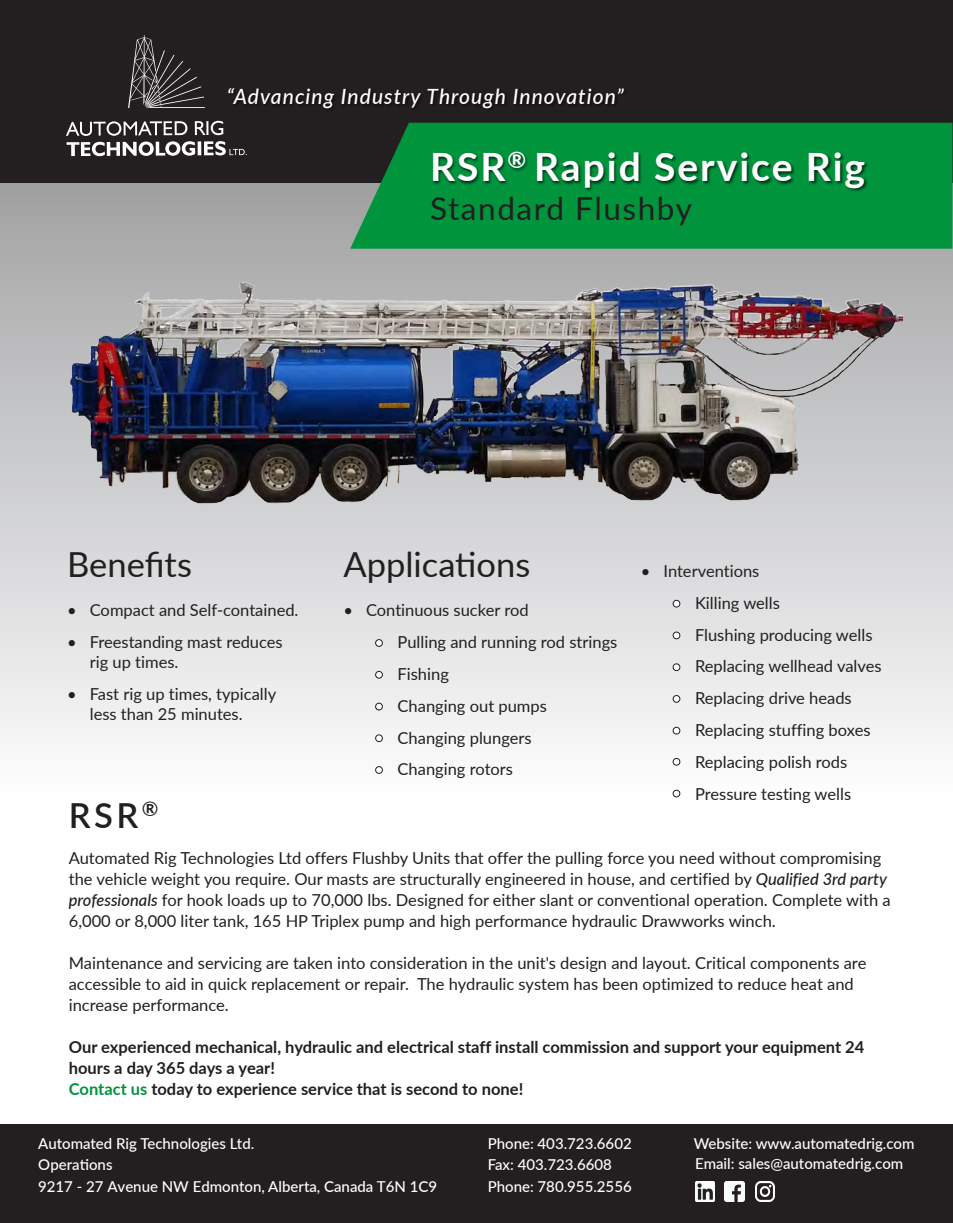
<style>
.page{position:relative;width:953px;height:1223px;background:#fff}
.page>*{position:absolute;margin:0;border:0;box-sizing:border-box;transform-origin:0 0}
.t1{font:700 39px "Lato";letter-spacing:.05em;color:#fff}
.t2{font:34.5px "Lato";color:#231f20}
.t3{font:600 34.5px "Lato";color:#231f20}
.t4{font:31.5px "Lato";letter-spacing:.05em;color:#231f20}
.t5{font:italic 500 21px "Lato";letter-spacing:.05em;color:#fff}
.t6{font:16.5px/31.8px "Lato";color:#231f20}
.t7{font:700 16.5px/21px "Lato";color:#231f20}
.t8{font:500 15px/21px "Lato";color:#fff}
.s1{font-weight:500;font-style:italic}
.s2{color:#00943d}
</style>
<div class="page">
<div style="left:0;top:1124px;width:952px;height:98px;background:#231f20"></div>
<img style="left:755px;top:1181px;width:19px;height:20px">
<img style="left:724px;top:1181px;width:20px;height:20px">
<img style="left:695px;top:1181px;width:19px;height:20px">
<div style="left:0;top:183px;width:952px;height:609px;background:linear-gradient(to bottom,#a2a2a3,#fcfcfd)"></div>
<div style="left:0;top:0;width:952px;height:183px;background:#231f20"></div>
<svg style="left:350px;top:123px;width:602px;height:126px;background:#098b3e"></svg>
<img style="left:45px;top:266px;width:857px;height:256px">
<img style="left:428px;top:132px;width:478px;height:91px">
<div style="left:375px;top:703px;width:7px;height:6px;background:#fff;border-radius:50%"></div>
<div style="left:375px;top:702px;width:7px;height:8px;border:1px solid #231f20;border-radius:50%"></div>
<div style="left:375px;top:671px;width:7px;height:7px;background:#fff;border-radius:50%"></div>
<div style="left:375px;top:670px;width:7px;height:8px;border:1px solid #231f20;border-radius:50%"></div>
<div style="left:375px;top:639px;width:7px;height:7px;background:#fff;border-radius:50%"></div>
<div style="left:375px;top:639px;width:7px;height:7px;border:1px solid #231f20;border-radius:50%"></div>
<div style="left:375px;top:766px;width:7px;height:7px;background:#fff;border-radius:50%"></div>
<div style="left:375px;top:766px;width:7px;height:7px;border:1px solid #231f20;border-radius:50%"></div>
<div style="left:375px;top:734px;width:7px;height:7px;background:#fff;border-radius:50%"></div>
<div style="left:375px;top:734px;width:7px;height:7px;border:1px solid #231f20;border-radius:50%"></div>
<div style="left:672px;top:663px;width:7px;height:7px;background:#fff;border-radius:50%"></div>
<div style="left:672px;top:663px;width:8px;height:7px;border:1px solid #231f20;border-radius:50%"></div>
<div style="left:672px;top:632px;width:7px;height:6px;background:#fff;border-radius:50%"></div>
<div style="left:672px;top:631px;width:8px;height:8px;border:1px solid #231f20;border-radius:50%"></div>
<svg style="left:672px;top:600px;width:7px;height:7px"></svg>
<div style="left:672px;top:599px;width:8px;height:8px;border:1px solid #231f20;border-radius:50%"></div>
<svg style="left:672px;top:727px;width:7px;height:6px"></svg>
<div style="left:672px;top:726px;width:8px;height:8px;border:1px solid #231f20;border-radius:50%"></div>
<div style="left:672px;top:695px;width:7px;height:7px;background:#fff;border-radius:50%"></div>
<div style="left:672px;top:695px;width:8px;height:7px;border:1px solid #231f20;border-radius:50%"></div>
<div style="left:672px;top:790px;width:7px;height:6px;background:#fff;border-radius:50%"></div>
<div style="left:672px;top:789px;width:8px;height:8px;border:1px solid #231f20;border-radius:50%"></div>
<svg style="left:672px;top:758px;width:7px;height:7px"></svg>
<div style="left:672px;top:757px;width:8px;height:8px;border:1px solid #231f20;border-radius:50%"></div>
<svg style="left:66px;top:121px;width:181px;height:35px"></svg>
<svg style="left:128px;top:35px;width:77px;height:73px"></svg>
<img style="left:224px;top:90px;width:441px;height:36px">
<p class="t5" style="left:227px;top:81px;width:398px">“Advancing Industry Through Innovation”</p>
<h1 class="t1" style="left:430px;top:138px;width:436px">RSR<sup>®</sup> Rapid Service Rig</h1>
<h3 class="t4" style="left:430px;top:186px;width:263px">Standard Flushby</h3>
<h2 class="t2" style="left:343px;top:539px;width:188px">Applications</h2>
<p class="t6" style="left:343px;top:593px;width:186px">• Continuous sucker rod</p>
<p class="t6" style="left:374px;top:625px;width:244px">• Pulling and running rod strings</p>
<p class="t6" style="left:374px;top:657px;width:76px">• Fishing</p>
<p class="t6" style="left:397px;top:689px;width:151px;text-indent:-23px">• Changing out pumps<br>Changing plungers<br>Changing rotors</p>
<h2 class="t2" style="left:67px;top:539px;width:126px">Benefits</h2>
<p class="t6" style="left:67px;top:593px;width:233px">• Compact and Self-contained.</p>
<p class="t6" style="left:90px;top:631px;width:194px;line-height:19.8px;text-indent:-23px">• Freestanding mast reduces rig up times.</p>
<p class="t6" style="left:90px;top:683px;width:188px;line-height:19.8px;text-indent:-23px">• Fast rig up times, typically less than 25 minutes.</p>
<p class="t6" style="left:694px;top:554px;width:188px;text-indent:-54px">• Interventions<br>Killing wells<br>Flushing producing wells<br>Replacing wellhead valves<br>Replacing drive heads<br>Replacing stuffing boxes<br>Replacing polish rods<br>Pressure testing wells</p>
<h2 class="t3" style="left:69px;top:790px;width:91px">RSR<sup>®</sup></h2>
<p class="t6" style="left:69px;top:846px;width:823px;line-height:21px">Automated Rig Technologies Ltd offers Flushby Units that offer the pulling force you need without compromising the vehicle weight you require. Our masts are structurally engineered in house, and certified by <span class="s1">Qualified 3rd party professionals</span> for hook loads up to 70,000 lbs. Designed for either slant or conventional operation. Complete with a 6,000 or 8,000 liter tank, 165 HP Triplex pump and high performance hydraulic Drawworks winch.</p>
<p class="t6" style="left:69px;top:951px;width:798px;line-height:21px">Maintenance and servicing are taken into consideration in the unit's design and layout. Critical components are accessible to aid in quick replacement or repair. The hydraulic system has been optimized to reduce heat and increase performance.</p>
<p class="t7" style="left:69px;top:1035px;width:796px">Our experienced mechanical, hydraulic and electrical staff install commission and support your equipment 24 hours a day 365 days a year!<br><span class="s2">Contact us</span> today to experience service that is second to none!</p>
<p class="t8" style="left:38px;top:1132px;width:217px">Automated Rig Technologies Ltd.<br>Operations</p>
<p class="t8" style="left:693px;top:1133px;width:222px;line-height:19.8px">Website: www.automatedrig.com<br>Email: sales@automatedrig.com</p>
<p class="t8" style="left:487px;top:1132px;width:145px">Phone: 403.723.6602<br>Fax: 403.723.6608</p>
<p class="t8" style="left:38px;top:1174px;width:400px">9217 - 27 Avenue NW Edmonton, Alberta, Canada T6N 1C9</p>
<p class="t8" style="left:487px;top:1174px;width:145px">Phone: 780.955.2556</p>
</div>
